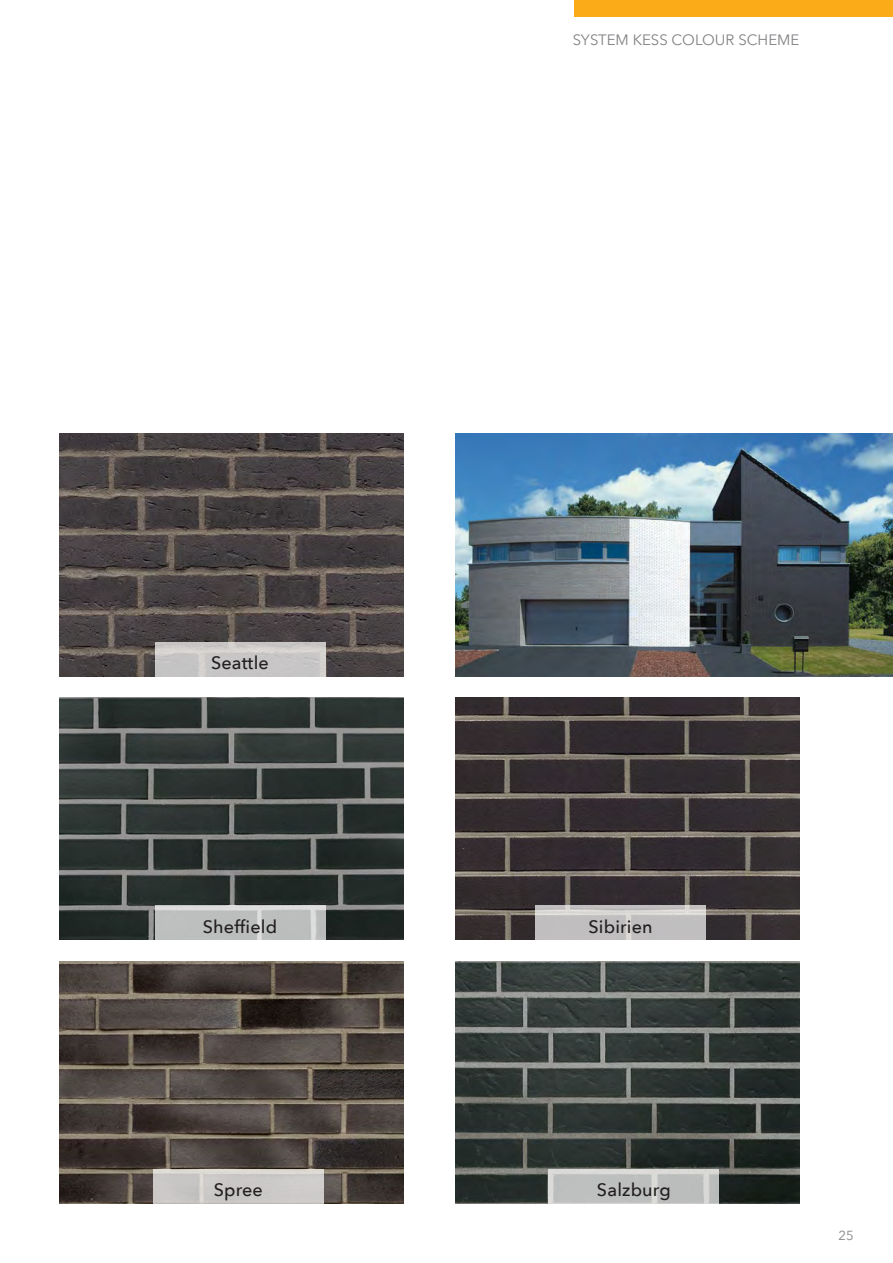
<style>
.page{position:relative;width:893px;height:1263px;background:#fff}
.page>*{position:absolute;margin:0;border:0;box-sizing:border-box;transform-origin:0 0}
.t1{font:500 18px "Avenir Next";letter-spacing:.01em;color:#231f20}
.t2{font:15px "Avenir Next";color:#808285}
.t3{font:13.2px "Avenir Next";color:#808285}
</style>
<div class="page">
<div style="left:574px;top:0;width:319px;height:17px;background:#fbab18"></div>
<img style="left:60px;top:434px;width:344px;height:242px">
<img style="left:60px;top:697px;width:344px;height:243px">
<img style="left:455px;top:697px;width:344px;height:243px">
<svg style="left:155px;top:906px;width:170px;height:34px;background:#c1c3c2"></svg>
<svg style="left:536px;top:906px;width:170px;height:34px;background:#c5c3c3"></svg>
<svg style="left:155px;top:642px;width:170px;height:34px;background:#c9c7c7"></svg>
<img style="left:455px;top:961px;width:344px;height:242px">
<img style="left:60px;top:961px;width:344px;height:242px">
<svg style="left:549px;top:1169px;width:170px;height:34px;background:#c3c4c3"></svg>
<div style="left:153px;top:1169px;width:170px;height:34px;background:linear-gradient(to bottom,#d3d0cd,#c8c6c5)"></div>
<img style="left:455px;top:434px;width:438px;height:242px">
<p class="t2" style="left:573px;top:27px;width:228px">SYSTEM KESS COLOUR SCHEME</p>
<p class="t1" style="left:211px;top:647px;width:59px">Seattle</p>
<p class="t1" style="left:203px;top:911px;width:76px">Sheffield</p>
<p class="t1" style="left:588px;top:911px;width:66px">Sibirien</p>
<p class="t1" style="left:214px;top:1174px;width:51px">Spree</p>
<p class="t1" style="left:597px;top:1174px;width:75px">Salzburg</p>
<p class="t3" style="left:838px;top:1224px;width:17px">25</p>
</div>
